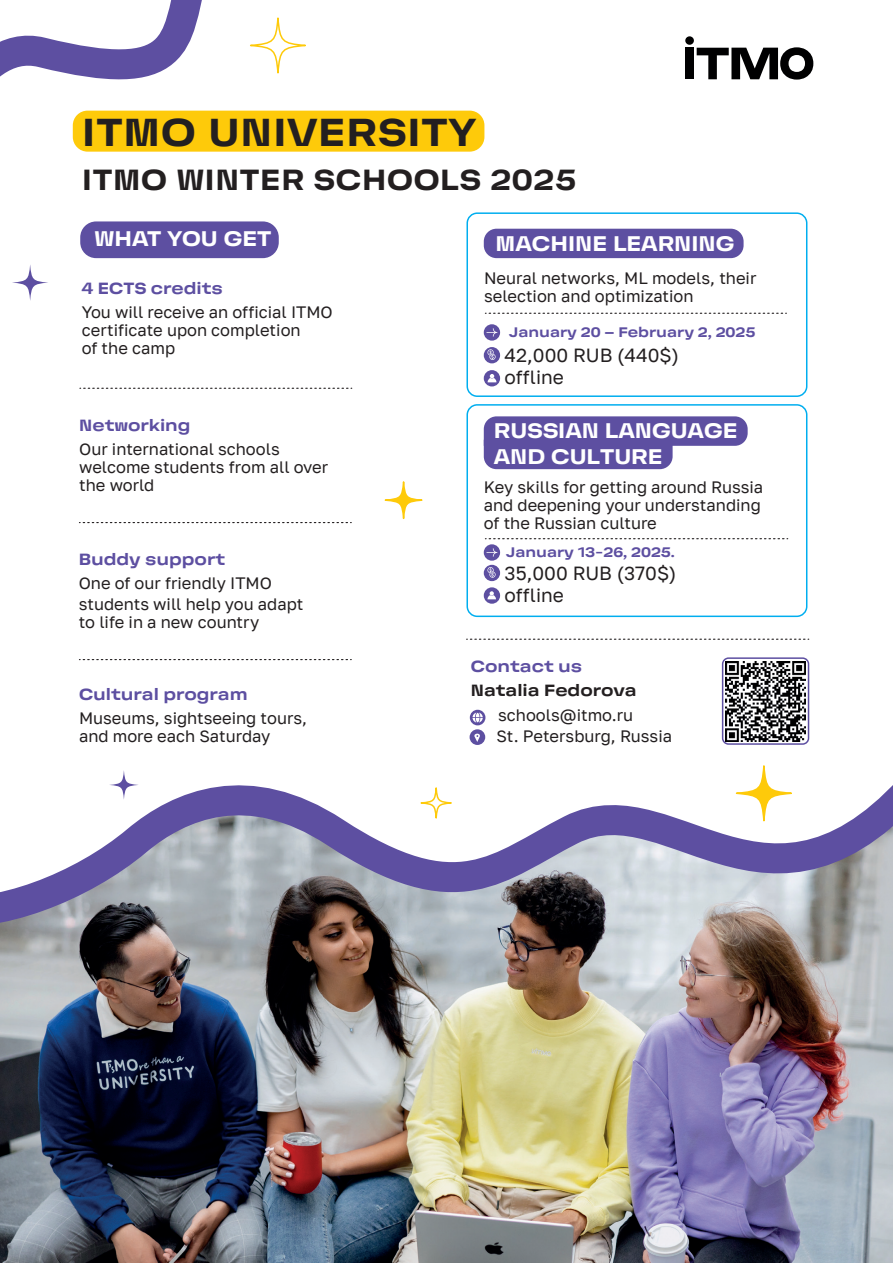
<style>
.page{position:relative;width:893px;height:1263px;background:#fff}
.page>*{position:absolute;margin:0;border:0;box-sizing:border-box;transform-origin:0 0}
.t1{font:700 expanded 39px "ALS Gorizont";letter-spacing:.025em;color:#231f20}
.t2{font:700 expanded 29.1px "ALS Gorizont";letter-spacing:.025em;color:#231f20}
.t3{font:700 expanded 21.15px/25.3px "ALS Gorizont";color:#fff}
.t4{font:19.05px/21.6px "Golos Text";color:#231f20}
.t5{font:16.5px/18px "Golos Text";color:#231f20}
.t6{font:700 expanded 16.2px "ALS Gorizont";color:#5d4fa1}
.t7{font:700 expanded 16.2px "ALS Gorizont";color:#231f20}
.t8{font:700 expanded 13.8px "ALS Gorizont";color:#5d4fa1}
</style>
<div class="page">
<div style="left:80px;top:221px;width:199px;height:37px;background:#5d4fa1;border-radius:16px"></div>
<img style="left:0;top:970px;width:893px;height:293px">
<div style="left:73px;top:111px;width:411px;height:41px;background:#feca0a;border-radius:15px"></div>
<div style="left:722px;top:657px;width:87px;height:88px;border:2px solid #5d4fa1;border-radius:6px"></div>
<div style="left:466px;top:212px;width:341px;height:185px;border:2px solid #00aeef;border-radius:10px"></div>
<div style="left:484px;top:229px;width:260px;height:29px;background:#5d4fa1;border-radius:13px"></div>
<div style="left:484px;top:324px;width:16px;height:17px;background:#5d4fa1;border-radius:50%"></div>
<svg style="left:486px;top:328px;width:11px;height:9px"></svg>
<svg style="left:485px;top:313px;width:302px;height:1px"></svg>
<div style="left:484px;top:347px;width:16px;height:16px;background:#5d4fa1;border-radius:50%"></div>
<svg style="left:487px;top:349px;width:9px;height:11px"></svg>
<div style="left:466px;top:404px;width:341px;height:213px;border:2px solid #00aeef;border-radius:10px"></div>
<svg style="left:484px;top:416px;width:264px;height:53px;background:#7468ae"></svg>
<div style="left:484px;top:544px;width:16px;height:17px;background:#5d4fa1;border-radius:50%"></div>
<svg style="left:486px;top:548px;width:11px;height:9px"></svg>
<svg style="left:485px;top:538px;width:303px;height:1px"></svg>
<div style="left:484px;top:565px;width:16px;height:16px;background:#5d4fa1;border-radius:50%"></div>
<svg style="left:487px;top:567px;width:9px;height:11px"></svg>
<svg style="left:484px;top:587px;width:16px;height:17px"></svg>
<svg style="left:487px;top:591px;width:9px;height:8px"></svg>
<svg style="left:484px;top:370px;width:16px;height:16px"></svg>
<svg style="left:488px;top:374px;width:8px;height:8px"></svg>
<svg style="left:0;top:0;width:315px;height:152px"></svg>
<svg style="left:12px;top:264px;width:36px;height:37px"></svg>
<svg style="left:385px;top:482px;width:37px;height:36px"></svg>
<div style="left:385px;top:481px;width:38px;height:38px;border:2px solid #feca0a;border-radius:50%"></div>
<svg style="left:467px;top:639px;width:342px;height:1px"></svg>
<svg style="left:80px;top:388px;width:272px;height:1px"></svg>
<svg style="left:79px;top:522px;width:273px;height:1px"></svg>
<svg style="left:79px;top:659px;width:273px;height:1px"></svg>
<div style="left:685px;top:48px;width:9px;height:31px;background:#000001"></div>
<svg style="left:697px;top:47px;width:116px;height:33px"></svg>
<div style="left:685px;top:36px;width:9px;height:9px;background:#000001;border-radius:50%"></div>
<svg style="left:0;top:710px;width:893px;height:260px"></svg>
<img style="left:725px;top:661px;width:81px;height:80px">
<h1 class="t1" style="left:82px;top:109px;width:395px">ITMO UNIVERSITY</h1>
<h2 class="t2" style="left:82px;top:162px;width:495px">ITMO WINTER SCHOOLS 2025</h2>
<p class="t3" style="left:95px;top:227px;width:178px">WHAT YOU GET</p>
<p class="t6" style="left:82px;top:279px;width:142px">4 ECTS credits</p>
<p class="t5" style="left:82px;top:303px;width:253px">You will receive an official ITMO certificate upon completion<br>of the camp</p>
<p class="t6" style="left:79px;top:416px;width:113px">Networking</p>
<p class="t5" style="left:79px;top:440px;width:250px">Our international schools welcome students from all over the world</p>
<p class="t6" style="left:79px;top:550px;width:148px">Buddy support</p>
<p class="t5" style="left:79px;top:572px;width:226px;line-height:21px">One of our friendly ITMO students will help you adapt</p>
<p class="t5" style="left:79px;top:613px;width:182px">to life in a new country</p>
<p class="t6" style="left:79px;top:684px;width:170px">Cultural program</p>
<p class="t5" style="left:79px;top:708px;width:230px">Museums, sightseeing tours, and more each Saturday</p>
<p class="t3" style="left:496px;top:231px;width:240px">MACHINE LEARNING</p>
<p class="t5" style="left:484px;top:269px;width:274px">Neural networks, ML models, their selection and optimization</p>
<p class="t8" style="left:509px;top:324px;width:248px">January 20 – February 2, 2025</p>
<p class="t4" style="left:505px;top:345px;width:176px">42,000 RUB (440$) offline</p>
<p class="t3" style="left:494px;top:419px;width:245px">RUSSIAN LANGUAGE<br>AND CULTURE</p>
<p class="t5" style="left:484px;top:478px;width:281px">Key skills for getting around Russia and deepening your understanding of the Russian culture</p>
<p class="t8" style="left:506px;top:544px;width:170px">January 13−26, 2025.</p>
<p class="t4" style="left:505px;top:562px;width:173px">35,000 RUB (370$) offline</p>
<p class="t6" style="left:471px;top:657px;width:113px">Contact us</p>
<p class="t7" style="left:471px;top:681px;width:167px">Natalia Fedorova</p>
<p class="t5" style="left:496px;top:704px;width:177px;line-height:21.6px">schools@itmo.ru<br>St. Petersburg, Russia</p>
</div>
